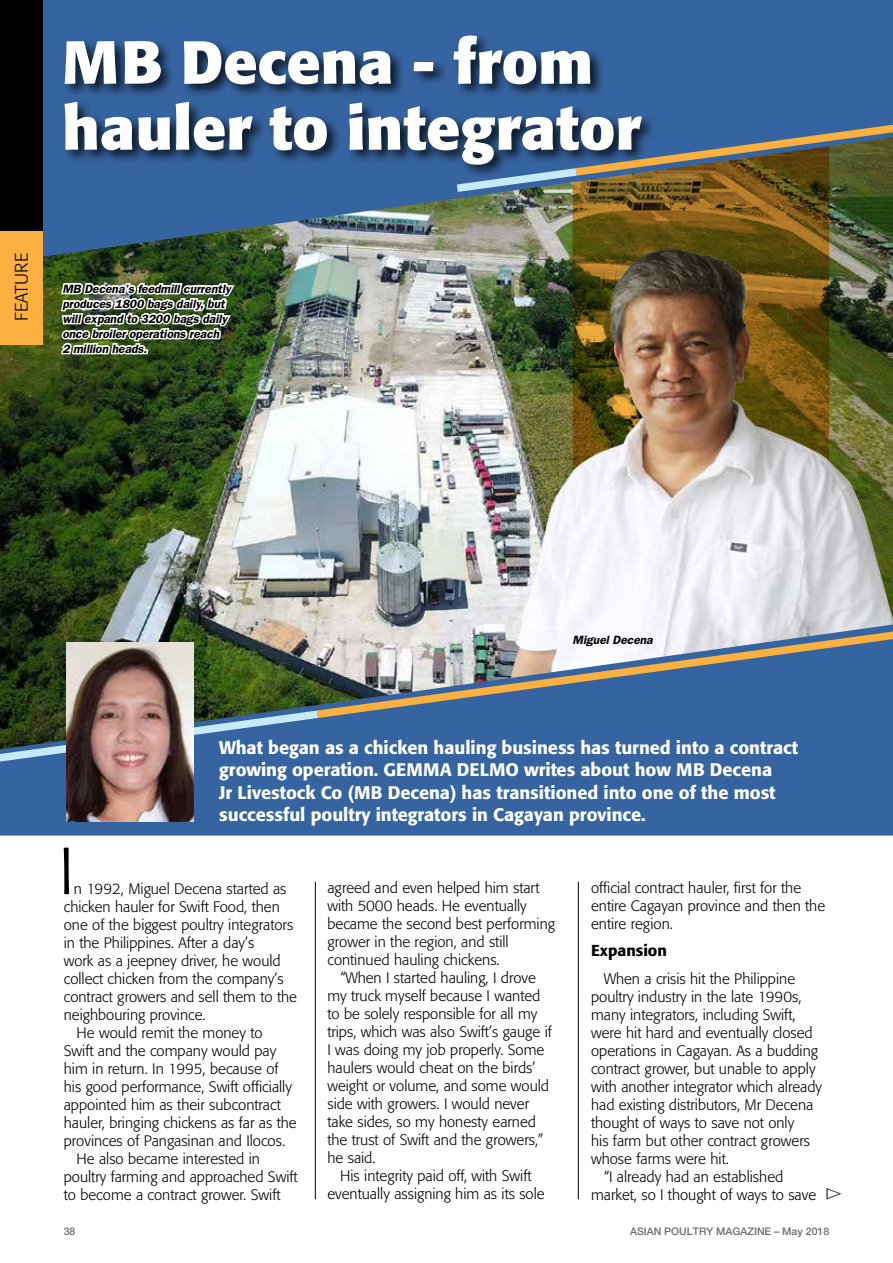
<style>
.page{position:relative;width:893px;height:1263px;background:#fff}
.page>*{position:absolute;margin:0;border:0;box-sizing:border-box;transform-origin:0 0}
.t1{font:300 65.85px "Formata";color:#000}
.t2{font:700 60px/66px "Formata";letter-spacing:.005em;color:#fff}
.t3{font:500 18px/22.5px "Formata";color:#fff}
.t4{font:300 18px "Formata";letter-spacing:.005em;color:#000}
.t5{font:500 15.75px "Formata";color:#000}
.t6{font:300 15px/18px "Formata";color:#000}
.t7{font:italic 600 12px/15px "Franklin Gothic";color:#000}
.t8{font:500 10.5px "Helvetica Neue LT";color:#6d6e71}
</style>
<div class="page">
<img style="left:0;top:263px;width:510px;height:361px">
<img style="left:510px;top:263px;width:383px;height:361px">
<svg style="left:53px;top:263px;width:183px;height:209px"></svg>
<img style="left:43px;top:0;width:850px;height:263px">
<svg style="left:0;top:624px;width:893px;height:212px;background:#3c648e"></svg>
<svg style="left:309px;top:627px;width:584px;height:96px;background:#7e90a7"></svg>
<div style="left:62px;top:33px;width:594px;height:147px;background:#000;opacity:.75"></div>
<svg style="left:449px;top:120px;width:444px;height:77px;background:#545e5d"></svg>
<svg style="left:0;top:706px;width:326px;height:62px;background:#456883"></svg>
<img style="left:66px;top:643px;width:127px;height:178px">
<hr style="left:315px;top:882px;width:1px;height:317px;background:#000">
<hr style="left:578px;top:882px;width:1px;height:317px;background:#000">
<div style="left:0;top:230px;width:43px;height:115px;background:#fbb040"></div>
<div style="left:0;top:0;width:43px;height:230px;background:#000"></div>
<h2 class="t2" style="left:62px;top:29px;width:580px">MB Decena - from hauler to integrator</h2>
<p class="t4" style="left:11px;top:321px;width:69px;rotate:-90deg">FEATURE</p>
<p class="t7" style="left:62px;top:281px;width:170px">MB Decena’s feedmill currently produces 1800 bags daily, but will expand to 3200 bags daily once broiler operations reach<br>2 million heads.</p>
<p class="t7" style="left:573px;top:632px;width:82px">Miguel Decena</p>
<p class="t3" style="left:219px;top:736px;width:580px">What began as a chicken hauling business has turned into a contract growing operation. GEMMA DELMO writes about how MB Decena<br>Jr Livestock Co (MB Decena) has transitioned into one of the most successful poultry integrators in Cagayan province.</p>
<h1 class="t1" style="left:59px;top:832px;width:17px">I</h1>
<p class="t6" style="left:74px;top:880px;width:214px">n 1992, Miguel Decena started as</p>
<p class="t6" style="left:64px;top:898px;width:218px">chicken hauler for Swift Food, then</p>
<p class="t6" style="left:64px;top:916px;width:231px">one of the biggest poultry integrators</p>
<p class="t6" style="left:64px;top:934px;width:192px">in the Philippines. After a day’s</p>
<p class="t6" style="left:64px;top:952px;width:218px">work as a jeepney driver, he would</p>
<p class="t6" style="left:64px;top:970px;width:222px">collect chicken from the company’s</p>
<p class="t6" style="left:64px;top:988px;width:235px">contract growers and sell them to the</p>
<p class="t6" style="left:64px;top:1006px;width:143px">neighbouring province.</p>
<p class="t6" style="left:77px;top:1024px;width:188px">He would remit the money to</p>
<p class="t6" style="left:64px;top:1042px;width:214px">Swift and the company would pay</p>
<p class="t6" style="left:64px;top:1060px;width:216px">him in return. In 1995, because of</p>
<p class="t6" style="left:64px;top:1078px;width:230px">his good performance, Swift officially</p>
<p class="t6" style="left:64px;top:1096px;width:218px">appointed him as their subcontract</p>
<p class="t6" style="left:64px;top:1114px;width:234px">hauler, bringing chickens as far as the</p>
<p class="t6" style="left:64px;top:1132px;width:223px">provinces of Pangasinan and Ilocos.</p>
<p class="t6" style="left:77px;top:1150px;width:185px">He also became interested in</p>
<p class="t6" style="left:64px;top:1168px;width:235px">poultry farming and approached Swift</p>
<p class="t6" style="left:64px;top:1186px;width:218px">to become a contract grower. Swift</p>
<p class="t6" style="left:327px;top:879px;width:229px">agreed and even helped him start with 5000 heads. He eventually became the second best performing grower in the region, and still continued hauling chickens.</p>
<p class="t6" style="left:327px;top:969px;width:226px;text-indent:13px">“When I started hauling, I drove my truck myself because I wanted to be solely responsible for all my trips, which was also Swift’s gauge if<br>I was doing my job properly. Some haulers would cheat on the birds’ weight or volume, and some would side with growers. I would never take sides, so my honesty earned the trust of Swift and the growers,” he said.</p>
<p class="t6" style="left:327px;top:1167px;width:219px;text-align:center">His integrity paid off, with Swift eventually assigning him as its sole</p>
<p class="t6" style="left:591px;top:879px;width:236px">official contract hauler, first for the entire Cagayan province and then the entire region.</p>
<p class="t5" style="left:591px;top:941px;width:77px">Expansion</p>
<p class="t6" style="left:604px;top:970px;width:193px">When a crisis hit the Philippine</p>
<p class="t6" style="left:591px;top:988px;width:212px">poultry industry in the late 1990s,</p>
<p class="t6" style="left:591px;top:1006px;width:206px">many integrators, including Swift,</p>
<p class="t6" style="left:591px;top:1024px;width:223px">were hit hard and eventually closed</p>
<p class="t6" style="left:591px;top:1042px;width:228px">operations in Cagayan. As a budding</p>
<p class="t6" style="left:591px;top:1060px;width:226px">contract grower, but unable to apply</p>
<p class="t6" style="left:591px;top:1078px;width:233px">with another integrator which already</p>
<p class="t6" style="left:591px;top:1096px;width:224px">had existing distributors, Mr Decena</p>
<p class="t6" style="left:591px;top:1114px;width:205px">thought of ways to save not only</p>
<p class="t6" style="left:591px;top:1132px;width:220px">his farm but other contract growers</p>
<p class="t6" style="left:591px;top:1150px;width:139px">whose farms were hit.</p>
<p class="t6" style="left:604px;top:1168px;width:181px">“I already had an established</p>
<p class="t6" style="left:591px;top:1186px;width:227px">market, so I thought of ways to save</p>
<p class="t8" style="left:64px;top:1225px;width:13px">38</p>
<p class="t8" style="left:630px;top:1225px;width:201px">ASIAN POULTRY MAGAZINE – May 2018</p>
</div>
